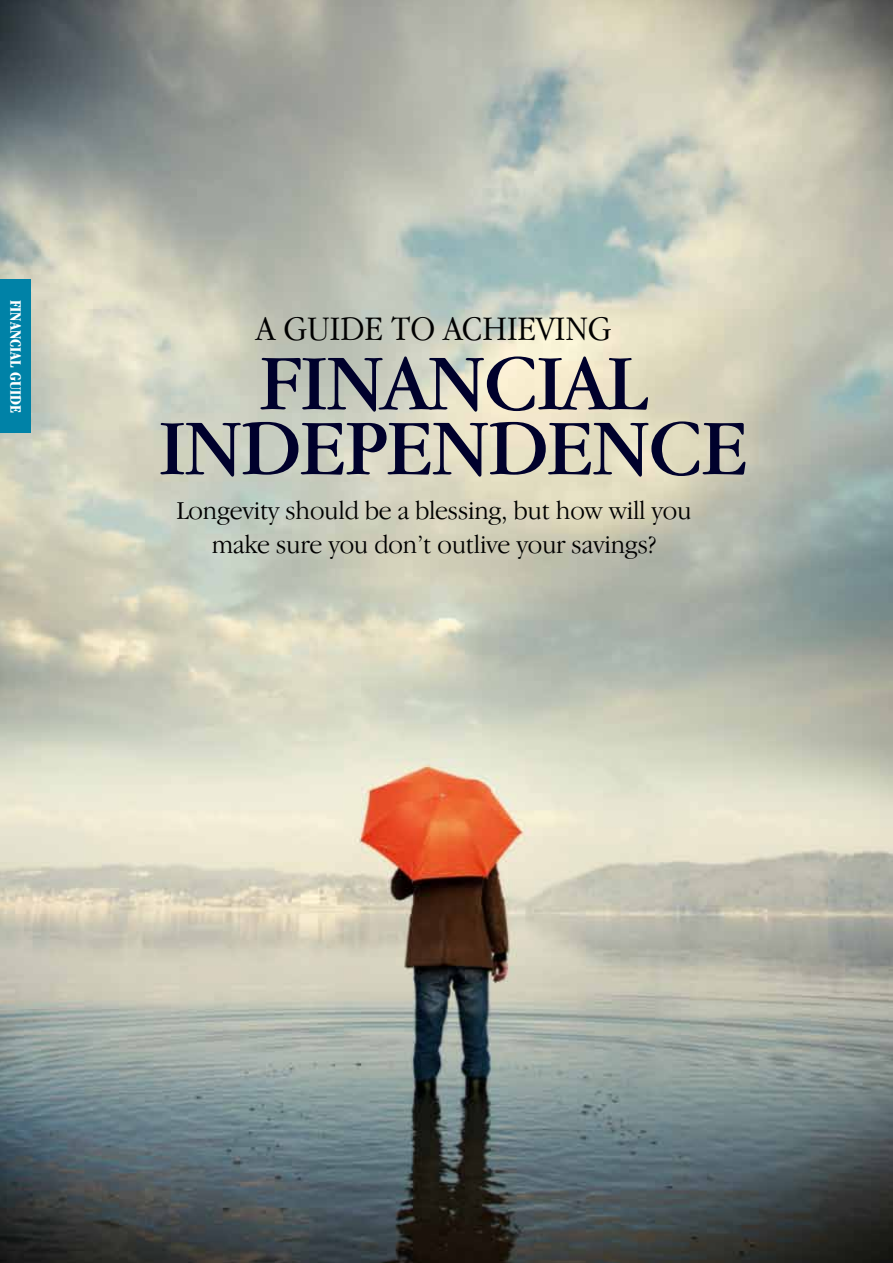
<style>
.page{position:relative;width:893px;height:1263px;background:#fff}
.page>*{position:absolute;margin:0;border:0;box-sizing:border-box;transform-origin:0 0}
.t1{font:81.75px/64.9px "Garamond IT Cby BT";letter-spacing:-.03em;color:#00012c;text-align:center}
.t2{font:300 35.7px "Garamond IT Cby BT";color:#000;scale:.93 1}
.t3{font:300 26.85px/33.9px "Garamond IT Cby BT";letter-spacing:-.01em;color:#000;text-align:center;scale:.96 1}
.t4{font:700 condensed 16.5px "Garamond IT Cby BT";color:#fff}
</style>
<div class="page">
<img style="left:0;top:0;width:893px;height:1263px">
<div style="left:0;top:279px;width:30px;height:153px;background:#0082a7"></div>
<p class="t4" style="left:26px;top:300px;width:115px;rotate:90deg">FINANCIAL GUIDE</p>
<h2 class="t2" style="left:256px;top:308px;width:384px">A GUIDE TO ACHIEVING</h2>
<h1 class="t1" style="left:158px;top:349px;width:592px">FINANCIAL<br>INDEPENDENCE</h1>
<p class="t3" style="left:176px;top:493px;width:538px">Longevity should be a blessing, but how will you make sure you don’t outlive your savings?</p>
</div>
